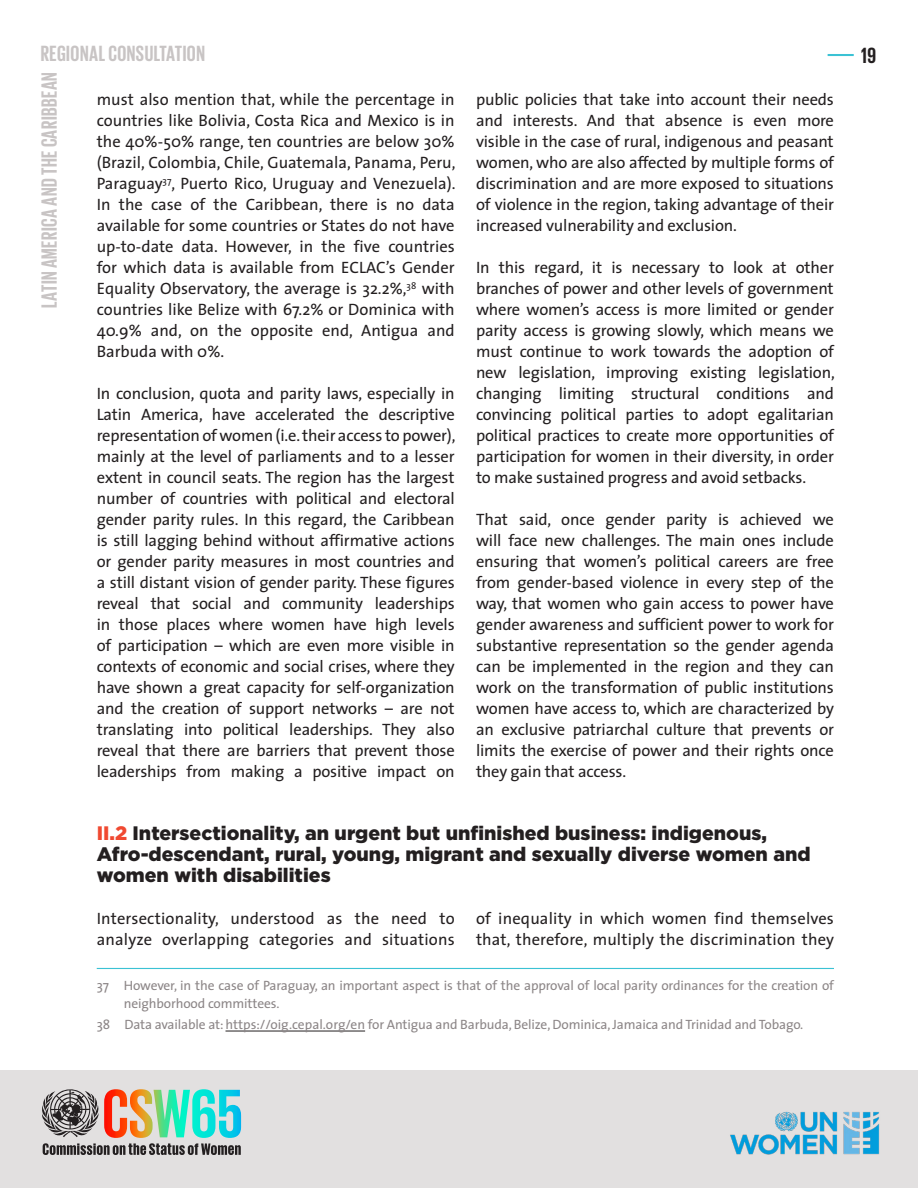
<style>
.page{position:relative;width:918px;height:1188px;background:#fff}
.page>*{position:absolute;margin:0;border:0;box-sizing:border-box;transform-origin:0 0}
.t1{font:700 22.5px "Giorgio Sans";letter-spacing:.025em;color:#c8c4c4}
.t2{font:700 22.5px "Giorgio Sans";color:#231f20}
.t3{font:900 19.5px/21px "Gotham";color:#231f20}
.t4{font:16.5px/21px "The Sans";color:#231f20;text-align:justify}
.t5{font:13.5px/18px "The Sans";letter-spacing:-.01em;color:#8c8687}
.s1{color:#3bc2d4}
.s2{color:#f04931}
</style>
<div class="page">
<div style="left:0;top:1070px;width:918px;height:118px;background:#e2e0e0"></div>
<img style="left:730px;top:1111px;width:150px;height:44px">
<svg style="left:42px;top:1089px;width:199px;height:66px"></svg>
<hr style="left:97px;top:968px;width:737px;height:1px;background:#3bc2d4">
<hr style="left:226px;top:1031px;width:139px;height:1px;background:#231f20">
<h1 class="t1" style="left:41px;top:43px;width:166px">REGIONAL CONSULTATION</h1>
<h1 class="t1" style="left:38px;top:308px;width:237px;rotate:-90deg">LATIN AMERICA AND THE CARIBBEAN</h1>
<p class="t4" style="left:97px;top:88px;width:360px">must also mention that, while the percentage in countries like Bolivia, Costa Rica and Mexico is in the 40%-50% range, ten countries are below 30% (Brazil, Colombia, Chile, Guatemala, Panama, Peru, Paraguay<sup>37</sup>, Puerto Rico, Uruguay and Venezuela).<br>In the case of the Caribbean, there is no data available for some countries or States do not have up-to-date data. However, in the five countries for which data is available from ECLAC’s Gender Equality Observatory, the average is 32.2%,<sup>38</sup> with countries like Belize with 67.2% or Dominica with 40.9% and, on the opposite end, Antigua and Barbuda with 0%.</p>
<p class="t4" style="left:97px;top:382px;width:360px">In conclusion, quota and parity laws, especially in Latin America, have accelerated the descriptive representation of women (i.e. their access to power), mainly at the level of parliaments and to a lesser extent in council seats. The region has the largest number of countries with political and electoral gender parity rules. In this regard, the Caribbean is still lagging behind without affirmative actions or gender parity measures in most countries and a still distant vision of gender parity. These figures reveal that social and community leaderships in those places where women have high levels of participation – which are even more visible in contexts of economic and social crises, where they have shown a great capacity for self-organization and the creation of support networks – are not translating into political leaderships. They also reveal that there are barriers that prevent those leaderships from making a positive impact on</p>
<h1 class="t2" style="left:827px;top:44px;width:51px"><span class="s1">—</span> 19</h1>
<p class="t4" style="left:476px;top:88px;width:360px">public policies that take into account their needs and interests. And that absence is even more visible in the case of rural, indigenous and peasant women, who are also affected by multiple forms of discrimination and are more exposed to situations of violence in the region, taking advantage of their increased vulnerability and exclusion.</p>
<p class="t4" style="left:476px;top:256px;width:360px">In this regard, it is necessary to look at other branches of power and other levels of government where women’s access is more limited or gender parity access is growing slowly, which means we must continue to work towards the adoption of new legislation, improving existing legislation, changing limiting structural conditions and convincing political parties to adopt egalitarian political practices to create more opportunities of participation for women in their diversity, in order to make sustained progress and avoid setbacks.</p>
<p class="t4" style="left:476px;top:508px;width:360px">That said, once gender parity is achieved we will face new challenges. The main ones include ensuring that women’s political careers are free from gender-based violence in every step of the way, that women who gain access to power have gender awareness and sufficient power to work for substantive representation so the gender agenda can be implemented in the region and they can work on the transformation of public institutions women have access to, which are characterized by an exclusive patriarchal culture that prevents or limits the exercise of power and their rights once they gain that access.</p>
<p class="t3" style="left:97px;top:822px;width:715px"><span class="s2">II.2</span> Intersectionality, an urgent but unfinished business: indigenous,<br>Afro-descendant, rural, young, migrant and sexually diverse women and women with disabilities</p>
<p class="t4" style="left:97px;top:907px;width:359px">Intersectionality, understood as the need to analyze overlapping categories and situations</p>
<p class="t4" style="left:476px;top:907px;width:360px">of inequality in which women find themselves that, therefore, multiply the discrimination they</p>
<p class="t5" style="left:124px;top:976px;width:712px;text-indent:-27px">37 However, in the case of Paraguay, an important aspect is that of the approval of local parity ordinances for the creation of neighborhood committees.</p>
<p class="t5" style="left:97px;top:1015px;width:708px">38 Data available at: https://oig.cepal.org/en for Antigua and Barbuda, Belize, Dominica, Jamaica and Trinidad and Tobago.</p>
</div>
